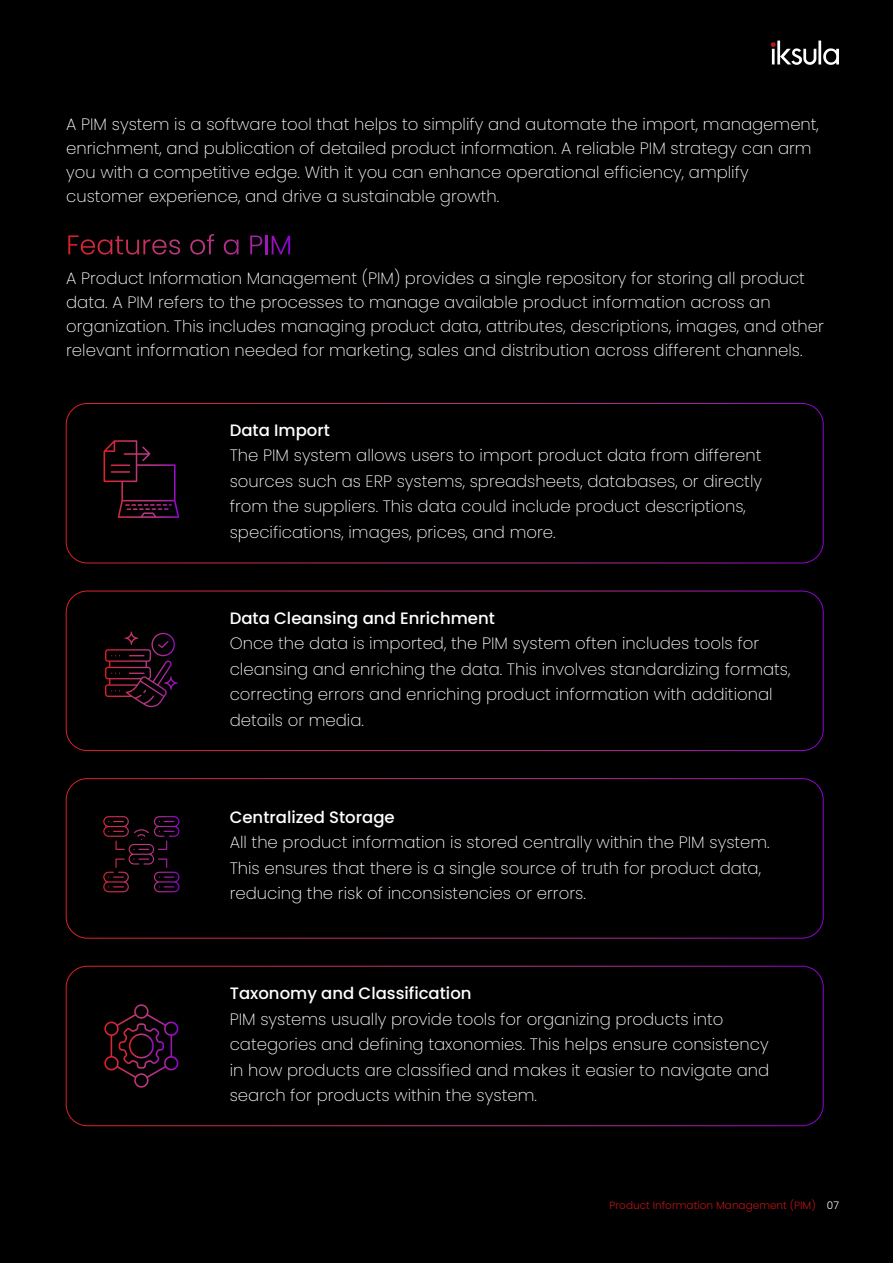
<style>
.page{position:relative;width:893px;height:1263px;background:#000}
.page>*{position:absolute;margin:0;border:0;box-sizing:border-box;transform-origin:0 0}
.t1{font:200 16.5px/25.5px "Poppins";color:#fff}
.t2{font:500 16.5px "Poppins";color:#fff}
.t3{font:300 10.5px "Poppins";color:#bc141a}
.s1{color:#fff}
</style>
<div class="page">
<svg style="left:771px;top:41px;width:68px;height:24px"></svg>
<svg style="left:68px;top:235px;width:112px;height:20px"></svg>
<svg style="left:190px;top:234px;width:24px;height:21px"></svg>
<svg style="left:224px;top:239px;width:15px;height:16px"></svg>
<svg style="left:250px;top:235px;width:40px;height:19px"></svg>
<svg style="left:104px;top:440px;width:75px;height:78px"></svg>
<svg style="left:105px;top:631px;width:70px;height:76px"></svg>
<div style="left:66px;top:403px;width:758px;height:160px;border:1px solid #fff;border-radius:21px"></div>
<div style="left:66px;top:591px;width:758px;height:160px;border:1px solid #fff;border-radius:21px"></div>
<div style="left:66px;top:778px;width:758px;height:160px;border:1px solid #fff;border-radius:21px"></div>
<svg style="left:103px;top:816px;width:76px;height:76px"></svg>
<div style="left:66px;top:966px;width:758px;height:160px;border:1px solid #fff;border-radius:21px"></div>
<svg style="left:104px;top:1004px;width:75px;height:84px"></svg>
<p class="t1" style="left:66px;top:113px;width:754px;line-height:24px">A PIM system is a software tool that helps to simplify and automate the import, management, enrichment, and publication of detailed product information. A reliable PIM strategy can arm you with a competitive edge. With it you can enhance operational efficiency, amplify customer experience, and drive a sustainable growth.</p>
<p class="t1" style="left:66px;top:266px;width:759px;line-height:24px">A Product Information Management (PIM) provides a single repository for storing all product data. A PIM refers to the processes to manage available product information across an organization. This includes managing product data, attributes, descriptions, images, and other relevant information needed for marketing, sales and distribution across different channels.</p>
<p class="t2" style="left:230px;top:421px;width:102px">Data Import</p>
<p class="t1" style="left:230px;top:443px;width:534px">The PIM system allows users to import product data from different sources such as ERP systems, spreadsheets, databases, or directly from the suppliers. This data could include product descriptions, specifications, images, prices, and more.</p>
<p class="t2" style="left:230px;top:608px;width:267px">Data Cleansing and Enrichment</p>
<p class="t1" style="left:230px;top:631px;width:562px">Once the data is imported, the PIM system often includes tools for cleansing and enriching the data. This involves standardizing formats, correcting errors and enriching product information with additional details or media.</p>
<p class="t2" style="left:230px;top:807px;width:166px">Centralized Storage</p>
<p class="t1" style="left:230px;top:830px;width:541px">All the product information is stored centrally within the PIM system.<br>This ensures that there is a single source of truth for product data, reducing the risk of inconsistencies or errors.</p>
<p class="t2" style="left:230px;top:984px;width:243px">Taxonomy and Classification</p>
<p class="t1" style="left:230px;top:1006px;width:541px">PIM systems usually provide tools for organizing products into categories and defining taxonomies. This helps ensure consistency in how products are classified and makes it easier to navigate and search for products within the system.</p>
<p class="t3" style="left:610px;top:1199px;width:231px">Product Information Management (PIM) <span class="s1">07</span></p>
</div>
